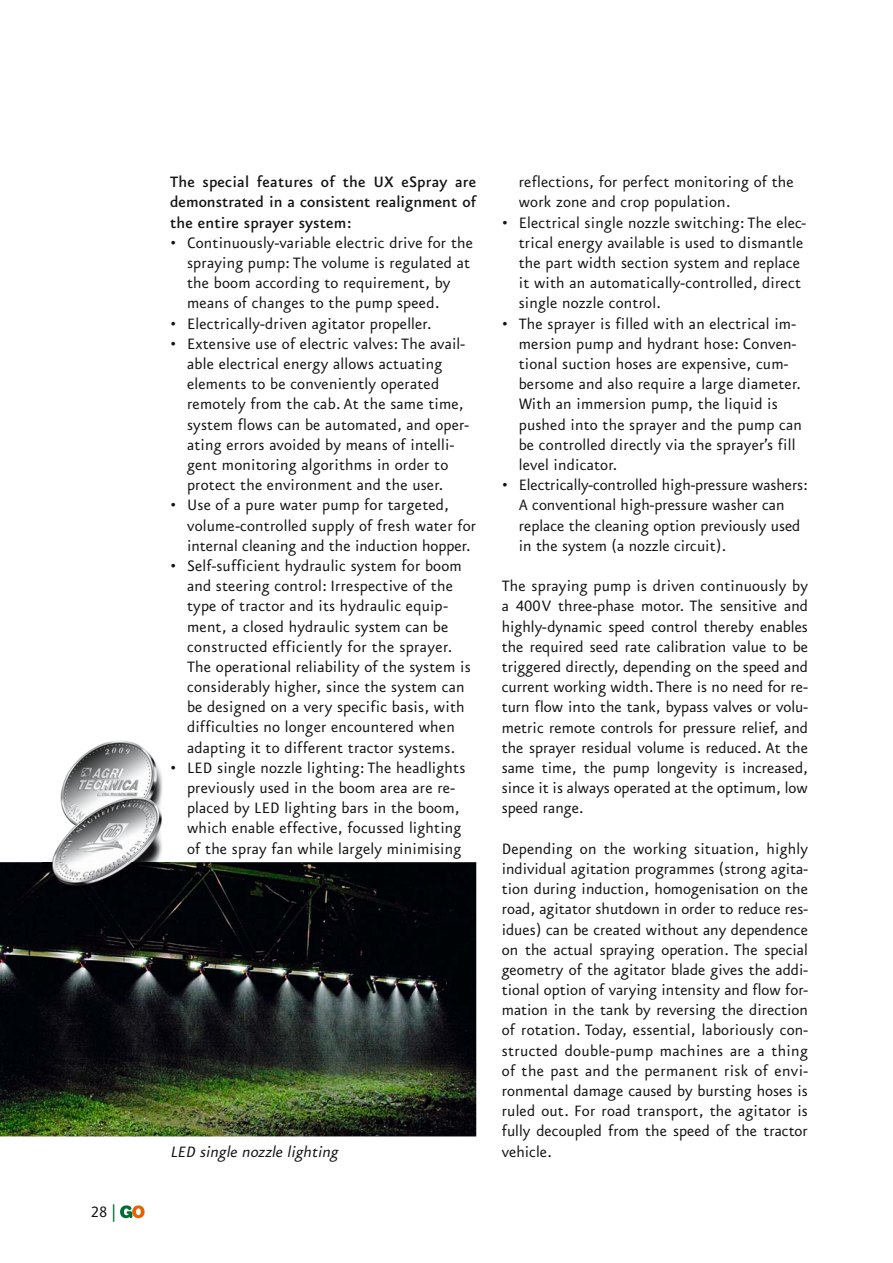
<style>
.page{position:relative;width:893px;height:1263px;background:#fff}
.page>*{position:absolute;margin:0;border:0;box-sizing:border-box;transform-origin:0 0}
.t1{font:18px/20.2px "Eureka Sans A Regular Tab";letter-spacing:.01em;color:#141314}
.t2{font:18px/20.2px "Eureka Sans A Medium Tab";color:#141314;text-align:justify}
.t3{font:italic 18px "Eureka Sans A Regular Tab";color:#141314}
.s1{color:#006d36}
</style>
<div class="page">
<img style="left:457px;top:862px;width:19px;height:274px">
<img style="left:0;top:740px;width:457px;height:479px">
<p class="t1" style="left:91px;top:1203px;width:26px">28 <span class="s1">|</span></p>
<p class="t2" style="left:170px;top:173px;width:308px">The special features of the UX eSpray are demonstrated in a consistent realignment of the entire sprayer system:</p>
<p class="t1" style="left:187px;top:234px;width:287px;text-indent:-17px">• Continuously-variable electric drive for the spraying pump: The volume is regulated at the boom according to requirement, by means of changes to the pump speed.</p>
<p class="t1" style="left:170px;top:315px;width:263px">• Electrically-driven agitator propeller.</p>
<p class="t1" style="left:187px;top:335px;width:283px;text-indent:-17px">• Extensive use of electric valves: The avail&shy;able electrical energy allows actuating elements to be conveniently operated remotely from the cab. At the same time, system flows can be automated, and oper&shy;ating errors avoided by means of intelli&shy;gent monitoring algorithms in order to protect the environment and the user.</p>
<p class="t1" style="left:187px;top:496px;width:291px;text-indent:-17px">• Use of a pure water pump for targeted, volume-controlled supply of fresh water for internal cleaning and the induction hopper.</p>
<p class="t1" style="left:187px;top:557px;width:285px;text-indent:-17px">• Self-sufficient hydraulic system for boom and steering control: Irrespective of the type of tractor and its hydraulic equip&shy;ment, a closed hydraulic system can be constructed efficiently for the sprayer.<br>The operational reliability of the system is considerably higher, since the system can be designed on a very specific basis, with difficulties no longer encountered when adapting it to different tractor systems.</p>
<p class="t1" style="left:187px;top:759px;width:280px;text-indent:-17px">• LED single nozzle lighting: The headlights previously used in the boom area are re&shy;placed by LED lighting bars in the boom, which enable effective, focussed lighting of the spray fan while largely minimising</p>
<p class="t1" style="left:519px;top:173px;width:277px">reflections, for perfect monitoring of the work zone and crop population.</p>
<p class="t1" style="left:519px;top:214px;width:289px;text-indent:-17px">• Electrical single nozzle switching: The elec&shy;trical energy available is used to dismantle the part width section system and replace it with an automatically-controlled, direct single nozzle control.</p>
<p class="t1" style="left:519px;top:315px;width:285px;text-indent:-17px">• The sprayer is filled with an electrical im&shy;mersion pump and hydrant hose: Conven&shy;tional suction hoses are expensive, cum&shy;bersome and also require a large diameter.<br>With an immersion pump, the liquid is pushed into the sprayer and the pump can be controlled directly via the sprayer’s fill level indicator.</p>
<p class="t1" style="left:519px;top:476px;width:291px;text-indent:-17px">• Electrically-controlled high-pressure washers:<br>A conventional high-pressure washer can replace the cleaning option previously used in the system (a nozzle circuit).</p>
<p class="t1" style="left:502px;top:577px;width:308px;text-align:justify">The spraying pump is driven continuously by a 400 V three-phase motor. The sensitive and highly-dynamic speed control thereby enables the required seed rate calibration value to be triggered directly, depending on the speed and current working width. There is no need for re&shy;turn flow into the tank, bypass valves or volu&shy;metric remote controls for pressure relief, and the sprayer residual volume is reduced. At the same time, the pump longevity is increased, since it is always operated at the optimum, low speed range.</p>
<p class="t1" style="left:502px;top:840px;width:308px;text-align:justify">Depending on the working situation, highly individual agitation programmes (strong agita&shy;tion during induction, homogenisation on the road, agitator shutdown in order to reduce res&shy;idues) can be created without any dependence on the actual spraying operation. The special geometry of the agitator blade gives the addi&shy;tional option of varying intensity and flow for&shy;mation in the tank by reversing the direction of rotation. Today, essential, laboriously con&shy;structed double-pump machines are a thing of the past and the permanent risk of envi&shy;ronmental damage caused by bursting hoses is ruled out. For road transport, the agitator is fully decoupled from the speed of the tractor</p>
<p class="t3" style="left:170px;top:1145px;width:170px">LED single nozzle lighting</p>
<p class="t1" style="left:502px;top:1143px;width:52px">vehicle.</p>
</div>
